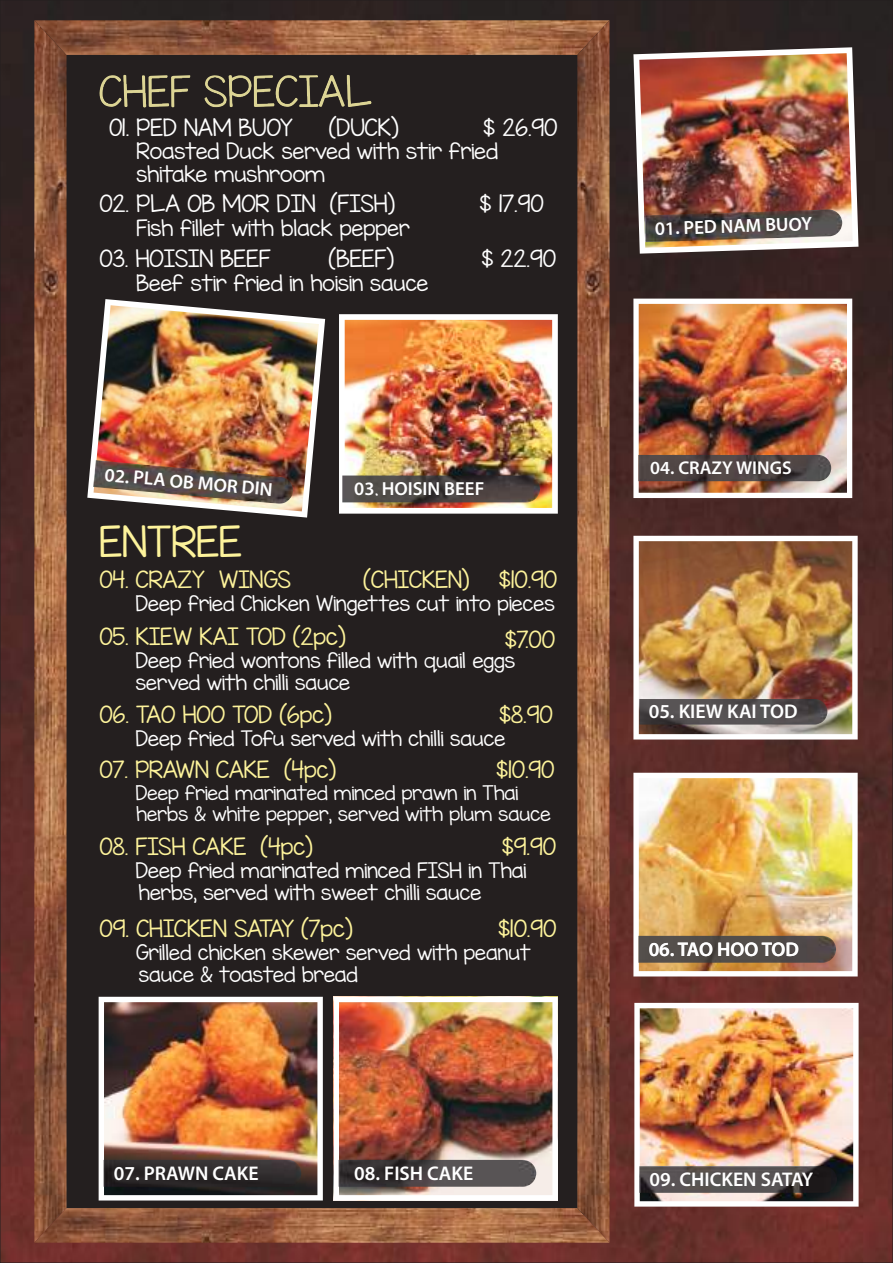
<style>
.page{position:relative;width:893px;height:1263px;background:#fff}
.page>*{position:absolute;margin:0;border:0;box-sizing:border-box;transform-origin:0 0}
.t1{font:38.25px "KG Miss Kindergarten";color:#fdf39b}
.t2{font:21.15px "KG Miss Kindergarten";color:#fdf39b}
.t3{font:21.15px "KG Miss Kindergarten";color:#fff}
.t4{font:20.1px "KG Miss Kindergarten";color:#fff}
.t5{font:600 19.8px "Myriad Pro";color:#fff}
.t6{font:19.05px/22.5px "KG Miss Kindergarten";color:#fff}
.t7{font:600 18.9px "Myriad Pro";color:#fff}
.t8{font:600 18.6px "Myriad Pro";color:#fff}
.t9{font:18px/21.1px "KG Miss Kindergarten";color:#fff}
.s1{font-family:"Gregs Hand";font-weight:400}
</style>
<div class="page">
<img style="left:2px;top:2px;width:889px;height:1259px">
<div style="left:66px;top:39px;width:528px;height:1175px;background:#241f1f"></div>
<img style="left:34px;top:55px;width:33px;height:1153px">
<img style="left:87px;top:299px;width:238px;height:219px">
<img style="left:93px;top:460px;width:201px;height:44px">
<img style="left:34px;top:20px;width:543px;height:35px">
<img style="left:34px;top:1208px;width:543px;height:35px">
<img style="left:339px;top:314px;width:219px;height:200px">
<img style="left:342px;top:475px;width:198px;height:27px">
<img style="left:633px;top:773px;width:225px;height:203px">
<img style="left:638px;top:936px;width:198px;height:27px">
<img style="left:633px;top:47px;width:225px;height:207px">
<img style="left:644px;top:209px;width:198px;height:33px">
<img style="left:633px;top:299px;width:219px;height:199px">
<img style="left:638px;top:455px;width:193px;height:26px">
<img style="left:99px;top:997px;width:224px;height:203px">
<img style="left:104px;top:1160px;width:197px;height:27px">
<img style="left:334px;top:997px;width:224px;height:203px">
<img style="left:339px;top:1160px;width:197px;height:27px">
<img style="left:634px;top:1003px;width:225px;height:203px">
<img style="left:639px;top:1166px;width:198px;height:27px">
<img style="left:100px;top:75px;width:90px;height:33px">
<img style="left:577px;top:20px;width:32px;height:1223px">
<img style="left:633px;top:536px;width:225px;height:203px">
<img style="left:639px;top:699px;width:188px;height:26px">
<p class="t3" style="left:109px;top:113px;width:185px">01. PED NAM BUOY</p>
<p class="t3" style="left:329px;top:113px;width:72px">(DUCK)</p>
<p class="t3" style="left:483px;top:113px;width:76px">$ 26.90</p>
<p class="t4" style="left:136px;top:138px;width:363px">Roasted Duck served with stir fried</p>
<p class="t4" style="left:136px;top:161px;width:190px">shitake mushroom</p>
<p class="t3" style="left:100px;top:189px;width:297px">02. PLA OB MOR DIN (FISH)</p>
<p class="t3" style="left:480px;top:189px;width:66px">$ 17.90</p>
<p class="t4" style="left:137px;top:214px;width:275px">Fish fillet with black pepper</p>
<p class="t4" style="left:136px;top:269px;width:293px">Beef stir fried in hoisin sauce</p>
<p class="t3" style="left:100px;top:245px;width:173px">03. HOISIN BEEF</p>
<p class="t3" style="left:329px;top:245px;width:67px">(BEEF)</p>
<p class="t3" style="left:481px;top:245px;width:76px">$ 22.90</p>
<p class="t7" style="left:105px;top:467px;width:170px;rotate:5deg">02. PLA OB MOR DIN</p>
<p class="t7" style="left:354px;top:481px;width:132px">03<span class="s1">.</span> HOISIN BEEF</p>
<h1 class="t1" style="left:100px;top:517px;width:144px">ENTREE</h1>
<p class="t2" style="left:100px;top:566px;width:193px">04. CRAZY WINGS</p>
<p class="t2" style="left:364px;top:566px;width:108px">(CHICKEN)</p>
<p class="t2" style="left:499px;top:566px;width:60px">$10.90</p>
<p class="t6" style="left:136px;top:592px;width:420px">Deep fried Chicken Wingettes cut into pieces</p>
<p class="t2" style="left:100px;top:623px;width:248px">05. KIEW KAI TOD (2pc)</p>
<p class="t2" style="left:505px;top:625px;width:52px">$7.00</p>
<p class="t6" style="left:136px;top:649px;width:381px">Deep fried wontons filled with quail eggs served with chilli sauce</p>
<p class="t2" style="left:100px;top:700px;width:234px">06. TAO HOO TOD (6pc)</p>
<p class="t2" style="left:499px;top:700px;width:55px">$8.90</p>
<p class="t6" style="left:136px;top:727px;width:371px">Deep fried Tofu served with chilli sauce</p>
<p class="t2" style="left:100px;top:756px;width:238px">07. PRAWN CAKE (4pc)</p>
<p class="t2" style="left:496px;top:756px;width:60px">$10.90</p>
<p class="t9" style="left:136px;top:782px;width:416px">Deep fried marinated minced prawn in Thai herbs &amp; white pepper, served with plum sauce</p>
<p class="t2" style="left:100px;top:833px;width:215px">08. FISH CAKE (4pc)</p>
<p class="t2" style="left:502px;top:833px;width:56px">$9.90</p>
<p class="t6" style="left:136px;top:859px;width:392px">Deep fried marinated minced FISH in Thai herbs, served with sweet chilli sauce</p>
<p class="t2" style="left:100px;top:914px;width:255px">09. CHICKEN SATAY (7pc)</p>
<p class="t2" style="left:498px;top:914px;width:60px">$10.90</p>
<p class="t6" style="left:136px;top:941px;width:396px">Grilled chicken skewer served with peanut sauce &amp; toasted bread</p>
<p class="t7" style="left:655px;top:221px;width:159px;rotate:-2deg">01. PED NAM BUOY</p>
<p class="t8" style="left:650px;top:460px;width:143px">04. CRAZY WINGS</p>
<p class="t5" style="left:649px;top:704px;width:150px">05. KIEW KAI TOD</p>
<p class="t5" style="left:649px;top:941px;width:152px">06. TAO HOO TOD</p>
<p class="t5" style="left:114px;top:1165px;width:146px">07. PRAWN CAKE</p>
<p class="t5" style="left:354px;top:1165px;width:121px">08. FISH CAKE</p>
<p class="t5" style="left:650px;top:1171px;width:165px">09. CHICKEN SATAY</p>
</div>
